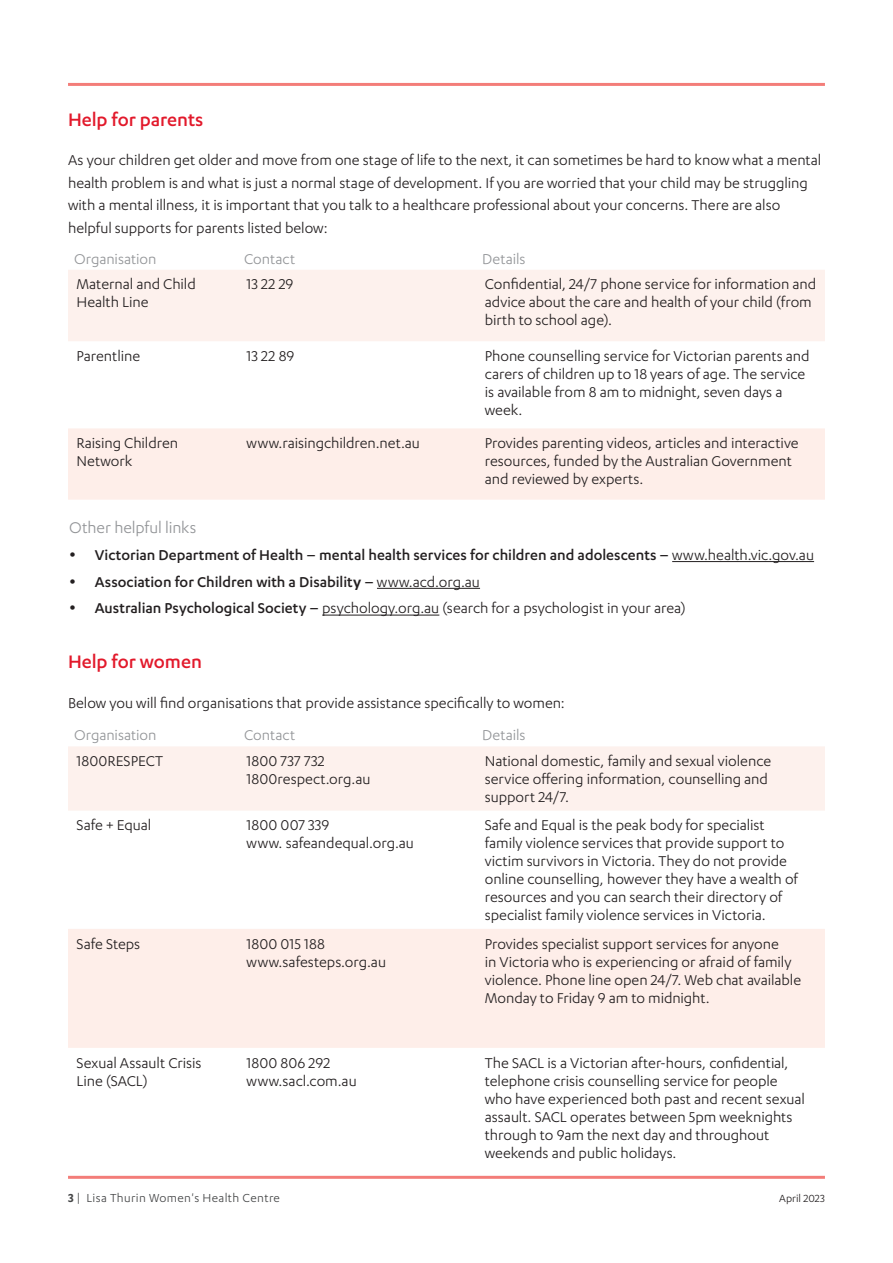
<style>
.page{position:relative;width:893px;height:1263px;background:#fff}
.page>*{position:absolute;margin:0;border:0;box-sizing:border-box;transform-origin:0 0}
.sub_header{font:500 21px "Karbon";letter-spacing:-.005em;color:#e2192b}
.sub_header-2{font:18px "Karbon";letter-spacing:-.005em;color:#939598}
.Text_regular{font:16.5px/18px "Karbon";color:#231f20}
.sub_header-3{font:16.5px/22.5px "Karbon";color:#231f20}
.t1{font:500 16.5px "Karbon";color:#231f20}
.Text_regular-2{font:16.5px "Karbon";color:#939598}
.t2{font:13.5px "Karbon";letter-spacing:.025em;color:#454647}
.Text_regular-3{font:12px "Karbon";color:#231f20}
.s1{font-size:21px}
.s2{font-weight:400}
.s3{font-weight:600}
.s4{font-weight:500;font-size:21px}
.s5{font-weight:500}
</style>
<div class="page">
<hr style="left:672px;top:561px;width:142px;height:1px;background:#231f20">
<hr style="left:377px;top:588px;width:103px;height:1px;background:#231f20">
<hr style="left:322px;top:615px;width:117px;height:1px;background:#231f20">
<div style="left:68px;top:270px;width:757px;height:71px;background:#fdf1ed"></div>
<div style="left:68px;top:428px;width:757px;height:72px;background:#feeee9"></div>
<div style="left:68px;top:746px;width:757px;height:65px;background:#fdf1ed"></div>
<div style="left:68px;top:929px;width:757px;height:119px;background:#feeee9"></div>
<hr style="left:68px;top:1176px;width:757px;height:3px;background:#f16661">
<hr style="left:68px;top:83px;width:757px;height:3px;background:#f16661">
<p class="sub_header" style="left:68px;top:108px;width:137px">Help for parents</p>
<p class="sub_header-3" style="left:68px;top:149px;width:755px">As your children get older and move from one stage of life to the next, it can sometimes be hard to know what a mental health problem is and what is just a normal stage of development. If you are worried that your child may be struggling with a mental illness, it is important that you talk to a healthcare professional about your concerns. There are also helpful supports for parents listed below:</p>
<p class="Text_regular-2" style="left:74px;top:250px;width:84px">Organisation</p>
<p class="Text_regular-2" style="left:244px;top:250px;width:53px">Contact</p>
<p class="Text_regular-2" style="left:482px;top:250px;width:45px">Details</p>
<p class="Text_regular" style="left:77px;top:275px;width:121px">Maternal and Child<br>Health Line</p>
<p class="Text_regular" style="left:247px;top:275px;width:48px">13 22 29</p>
<p class="Text_regular" style="left:485px;top:275px;width:333px">Confidential, 24/7 phone service for information and advice about the care and health of your child (from birth to school age).</p>
<p class="Text_regular" style="left:77px;top:346px;width:65px">Parentline</p>
<p class="Text_regular" style="left:247px;top:346px;width:49px">13 22 89</p>
<p class="Text_regular" style="left:485px;top:346px;width:326px">Phone counselling service for Victorian parents and carers of children up to 18 years of age. The service is available from 8 am to midnight, seven days a week.</p>
<p class="Text_regular" style="left:77px;top:434px;width:103px">Raising Children<br>Network</p>
<p class="Text_regular" style="left:247px;top:434px;width:175px">www.raisingchildren.net.au</p>
<p class="Text_regular" style="left:485px;top:434px;width:315px">Provides parenting videos, articles and interactive resources, funded by the Australian Government and reviewed by experts.</p>
<p class="sub_header-2" style="left:69px;top:518px;width:128px">Other helpful links</p>
<p class="t1" style="left:69px;top:546px;width:746px"><span class="s1">•</span> Victorian Department of Health ‒ mental health services for children and adolescents ‒ <span class="s2">www.health.vic.gov.au</span></p>
<p class="t1" style="left:69px;top:572px;width:412px"><span class="s1">•</span> Association for Children with a Disabilit<span class="s3">y</span> ‒ <span class="s2">www.acd.org.au</span></p>
<p class="sub_header-3" style="left:69px;top:597px;width:618px"><span class="s4">•</span> <span class="s5">Australian Psychological Society ‒</span> psychology.org.au (search for a psychologist in your area)</p>
<p class="sub_header" style="left:68px;top:650px;width:135px">Help for women</p>
<p class="sub_header-3" style="left:68px;top:691px;width:498px">Below you will find organisations that provide assistance specifically to women:</p>
<p class="Text_regular-2" style="left:74px;top:726px;width:84px">Organisation</p>
<p class="Text_regular-2" style="left:244px;top:726px;width:53px">Contact</p>
<p class="Text_regular-2" style="left:482px;top:726px;width:45px">Details</p>
<p class="Text_regular" style="left:77px;top:752px;width:88px">1800RESPECT</p>
<p class="Text_regular" style="left:247px;top:752px;width:125px">1800 737 732<br>1800respect.org.au</p>
<p class="Text_regular" style="left:485px;top:752px;width:288px">National domestic, family and sexual violence service offering information, counselling and support 24/7.</p>
<p class="Text_regular" style="left:77px;top:816px;width:76px">Safe + Equal</p>
<p class="Text_regular" style="left:247px;top:816px;width:169px">1800 007 339<br>www. safeandequal.org.au</p>
<p class="Text_regular" style="left:485px;top:816px;width:315px">Safe and Equal is the peak body for specialist family violence services that provide support to victim survivors in Victoria. They do not provide online counselling, however they have a wealth of resources and you can search their directory of specialist family violence services in Victoria.</p>
<p class="Text_regular" style="left:77px;top:934px;width:65px">Safe Steps</p>
<p class="Text_regular" style="left:247px;top:934px;width:141px">1800 015 188 www.safesteps.org.au</p>
<p class="Text_regular" style="left:485px;top:934px;width:318px">Provides specialist support services for anyone<br>in Victoria who is experiencing or afraid of family violence. Phone line open 24/7. Web chat available Monday to Friday 9 am to midnight.</p>
<p class="Text_regular" style="left:77px;top:1053px;width:127px">Sexual Assault Crisis<br>Line (SACL)</p>
<p class="Text_regular" style="left:247px;top:1053px;width:112px">1800 806 292 www.sacl.com.au</p>
<p class="Text_regular" style="left:485px;top:1053px;width:322px">The SACL is a Victorian after-hours, confidential, telephone crisis counselling service for people who have experienced both past and recent sexual assault. SACL operates between 5pm weeknights through to 9am the next day and throughout weekends and public holidays.</p>
<p class="Text_regular-3" style="left:779px;top:1191px;width:47px">April 2023</p>
<p class="t2" style="left:68px;top:1190px;width:213px"><span class="s3">3</span> | Lisa Thurin Women's Health Centre</p>
</div>
